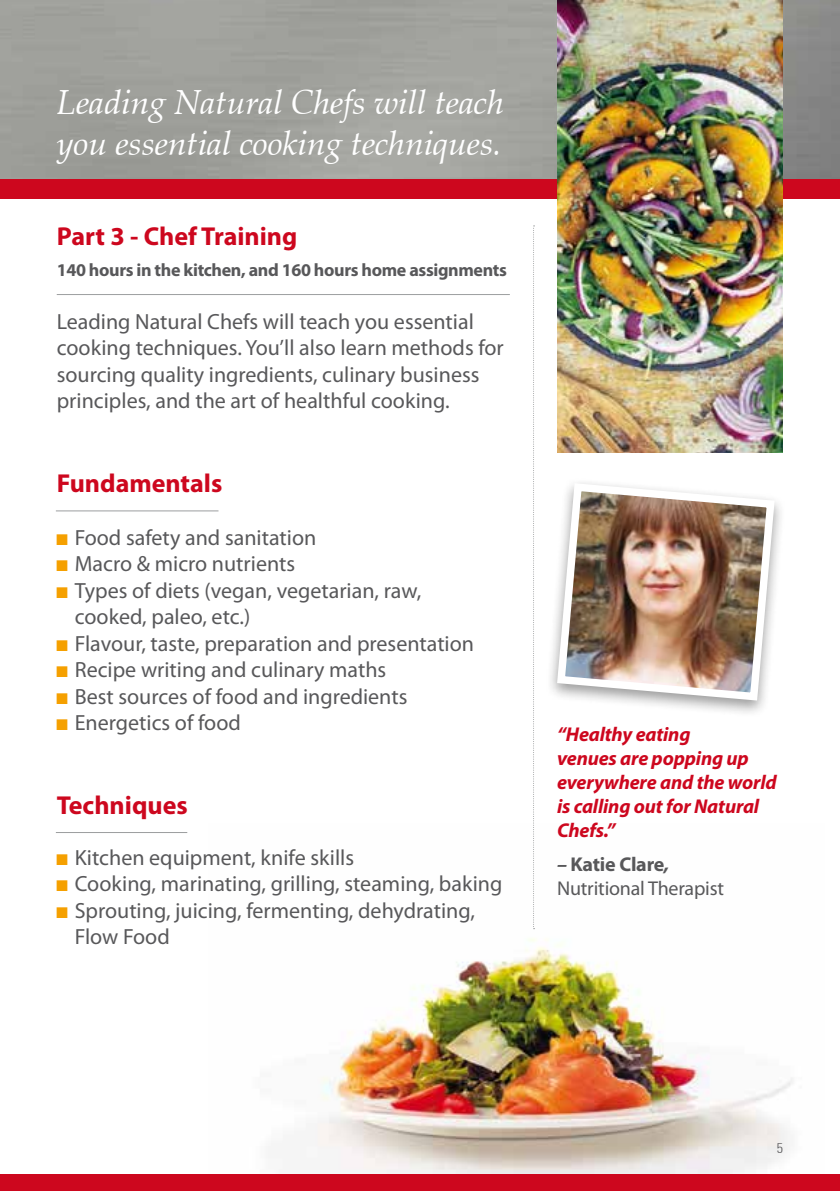
<style>
.page{position:relative;width:840px;height:1191px;background:#fff}
.page>*{position:absolute;margin:0;border:0;box-sizing:border-box;transform-origin:0 0}
.t1{font:italic 34px/40.8px "Zapf Calligraphic 801 BT";color:#fff}
.t2{font:700 26px "Myriad Pro";color:#cd071e}
.t3{font:22px/26.4px "Myriad Pro";color:#58585a}
.t4{font:italic 700 20px/24px "Myriad Pro";letter-spacing:-.01em;color:#cd071e}
.t5{font:20px/24px "Myriad Pro";letter-spacing:-.01em;color:#58585a}
.t6{font:700 18px "Myriad Pro";letter-spacing:-.02em;color:#58585a}
.t7{font:300 condensed 14px "Zurich BT";color:#58585a}
.s1{font-weight:700;font-style:italic}
.s2{font-weight:700}
</style>
<div class="page">
<div style="left:545px;top:477px;width:240px;height:240px;background:#000;opacity:.4"></div>
<img style="left:552px;top:479px;width:226px;height:225px">
<img style="left:315px;top:928px;width:478px;height:246px">
<img style="left:0;top:0;width:839px;height:179px">
<div style="left:0;top:179px;width:839px;height:19px;background:#cd071e"></div>
<div style="left:0;top:1174px;width:839px;height:17px;background:#cd071e"></div>
<svg style="left:532px;top:225px;width:2px;height:704px"></svg>
<hr style="left:57px;top:294px;width:452px;height:1px;background:#9c9e9f">
<hr style="left:56px;top:510px;width:162px;height:1px;background:#9c9e9f">
<hr style="left:56px;top:832px;width:131px;height:1px;background:#9c9e9f">
<img style="left:556px;top:0;width:226px;height:452px">
<h1 class="t1" style="left:57px;top:82px;width:448px">Leading Natural Chefs will teach you essential cooking techniques.</h1>
<p class="t2" style="left:57px;top:219px;width:242px">Part 3 - Chef Training</p>
<p class="t6" style="left:57px;top:258px;width:451px">140 hours in the kitchen, and 160 hours home assignments</p>
<p class="t3" style="left:57px;top:308px;width:448px">Leading Natural Chefs will teach you essential cooking techniques. You’ll also learn methods for sourcing quality ingredients, culinary business principles, and the art of healthful cooking.</p>
<p class="t2" style="left:57px;top:466px;width:167px">Fundamentals</p>
<p class="t3" style="left:75px;top:524px;width:400px">Food safety and sanitation<br>Macro &amp; micro nutrients<br>Types of diets (vegan, vegetarian, raw, cooked, paleo, etc.)<br>Flavour, taste, preparation and presentation<br>Recipe writing and culinary maths<br>Best sources of food and ingredients<br>Energetics of food</p>
<p class="t2" style="left:57px;top:788px;width:132px">Techniques</p>
<p class="t3" style="left:75px;top:844px;width:429px">Kitchen equipment, knife skills<br>Cooking, marinating, grilling, steaming, baking Sprouting, juicing, fermenting, dehydrating, Flow Food</p>
<p class="t4" style="left:556px;top:721px;width:221px">“Healthy eating<br>venues are popping up everywhere and the world is calling out for Natural<br>Chefs.”</p>
<p class="t5" style="left:556px;top:851px;width:168px"><span class="s1">–</span> <span class="s2">Katie Clare</span><span class="s1">,<br></span>Nutritional Therapist</p>
<p class="t7" style="left:776px;top:1139px;width:8px">5</p>
</div>
